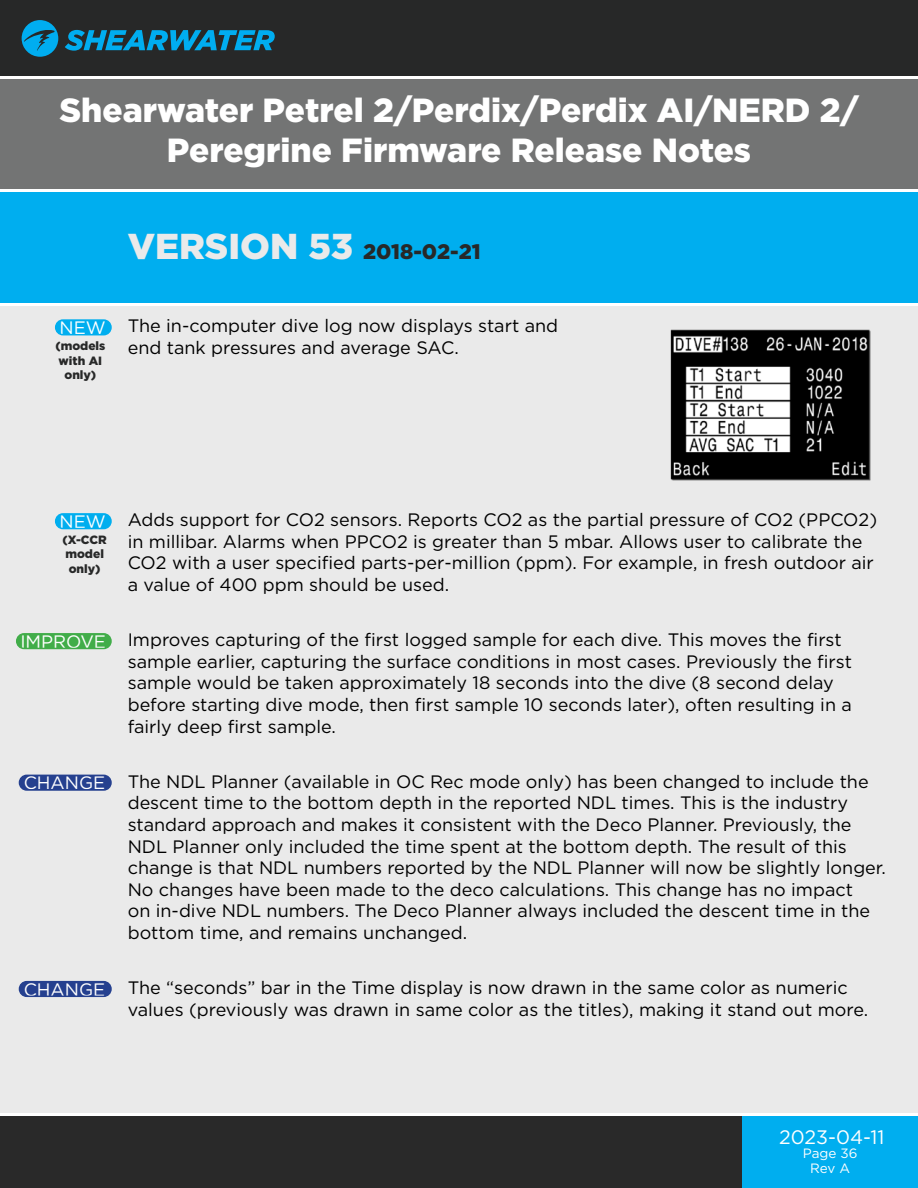
<style>
.page{position:relative;width:918px;height:1188px;background:#fff}
.page>*{position:absolute;margin:0;border:0;box-sizing:border-box;transform-origin:0 0}
.t1{font:900 33.45px/40.2px "Gotham HTF";color:#fff;text-align:center}
.t2{font:900 21px "Gotham HTF";color:#272828}
.t3{font:19.5px "Gotham HTF";color:#fff}
.t4{font:18px/21.6px "Gotham HTF";color:#000}
.t5{font:18px "Gotham HTF";color:#fff}
.t6{font:13.5px "Gotham HTF";letter-spacing:-.005em;color:#fff}
.t7{font:900 12px/14.4px "Gotham HTF";color:#272828;text-align:center}
.s1{font-size:36px;color:#eaeaea}
.s2{color:#fff}
</style>
<div class="page">
<div style="left:0;top:0;width:918px;height:77px;background:#272828"></div>
<div style="left:0;top:1114px;width:918px;height:74px;background:#292929"></div>
<div style="left:0;top:305px;width:918px;height:809px;background:#eaeaea"></div>
<svg style="left:65px;top:30px;width:210px;height:21px"></svg>
<svg style="left:22px;top:20px;width:36px;height:37px"></svg>
<div style="left:0;top:191px;width:918px;height:114px;background:#00aeef"></div>
<div style="left:0;top:77px;width:918px;height:114px;background:#737474"></div>
<div style="left:742px;top:1114px;width:176px;height:74px;background:#00aeef"></div>
<hr style="left:0;top:76px;width:918px;height:3px;background:#fff">
<hr style="left:0;top:189px;width:918px;height:3px;background:#fff">
<hr style="left:0;top:303px;width:918px;height:3px;background:#fff">
<hr style="left:0;top:1113px;width:918px;height:3px;background:#fff">
<div style="left:17px;top:634px;width:94px;height:14px;background:#41ad49;border-radius:7px"></div>
<div style="left:16px;top:633px;width:96px;height:16px;border:2px solid #41ad49;border-radius:7px"></div>
<div style="left:19px;top:775px;width:92px;height:15px;background:#25408f;border-radius:7px"></div>
<div style="left:19px;top:775px;width:93px;height:16px;border:2px solid #25408f;border-radius:7px"></div>
<div style="left:19px;top:982px;width:92px;height:14px;background:#25408f;border-radius:7px"></div>
<div style="left:19px;top:981px;width:93px;height:16px;border:2px solid #25408f;border-radius:7px"></div>
<img style="left:670px;top:329px;width:201px;height:152px">
<div style="left:56px;top:320px;width:55px;height:15px;background:#00aeef;border-radius:7px"></div>
<div style="left:55px;top:319px;width:57px;height:16px;border:2px solid #00aeef;border-radius:7px"></div>
<div style="left:56px;top:514px;width:55px;height:15px;background:#00aeef;border-radius:7px"></div>
<div style="left:55px;top:513px;width:57px;height:16px;border:2px solid #00aeef;border-radius:7px"></div>
<h1 class="t1" style="left:59px;top:89px;width:801px">Shearwater Petrel 2/Perdix/Perdix AI/NERD 2/<br>Peregrine Firmware Release Notes</h1>
<p class="t2" style="left:128px;top:240px;width:355px"><span class="s1">VERSION 53</span> 2018-02-21</p>
<p class="t5" style="left:60px;top:318px;width:48px">NEW</p>
<p class="t7" style="left:55px;top:339px;width:52px">(models with AI only)</p>
<p class="t4" style="left:128px;top:315px;width:432px">The in-computer dive log now displays start and end tank pressures and average SAC.</p>
<p class="t5" style="left:60px;top:511px;width:48px">NEW</p>
<p class="t7" style="left:63px;top:532px;width:46px;text-align:left">(X-CCR model only)</p>
<p class="t4" style="left:128px;top:509px;width:751px">Adds support for CO2 sensors. Reports CO2 as the partial pressure of CO2 (PPCO2) in millibar. Alarms when PPCO2 is greater than 5 mbar. Allows user to calibrate the CO2 with a user specified parts-per-million (ppm). For example, in fresh outdoor air a value of 400 ppm should be used.</p>
<p class="t4" style="left:128px;top:629px;width:726px;text-indent:-107px"><span class="s2">IMPROVE</span> Improves capturing of the first logged sample for each dive. This moves the first sample earlier, capturing the surface conditions in most cases. Previously the first sample would be taken approximately 18 seconds into the dive (8 second delay before starting dive mode, then first sample 10 seconds later), often resulting in a fairly deep first sample.</p>
<p class="t5" style="left:24px;top:773px;width:83px">CHANGE</p>
<p class="t5" style="left:24px;top:979px;width:83px">CHANGE</p>
<p class="t4" style="left:128px;top:770px;width:760px">The NDL Planner (available in OC Rec mode only) has been changed to include the descent time to the bottom depth in the reported NDL times. This is the industry standard approach and makes it consistent with the Deco Planner. Previously, the NDL Planner only included the time spent at the bottom depth. The result of this change is that NDL numbers reported by the NDL Planner will now be slightly longer.<br>No changes have been made to the deco calculations. This change has no impact<br>on in-dive NDL numbers. The Deco Planner always included the descent time in the bottom time, and remains unchanged.</p>
<p class="t4" style="left:128px;top:977px;width:742px">The “seconds” bar in the Time display is now drawn in the same color as numeric values (previously was drawn in same color as the titles), making it stand out more.</p>
<p class="t3" style="left:779px;top:1126px;width:107px">2023-04-11</p>
<p class="t6" style="left:810px;top:1160px;width:41px">Rev A</p>
<p class="t6" style="left:803px;top:1146px;width:56px">Page 36</p>
</div>
